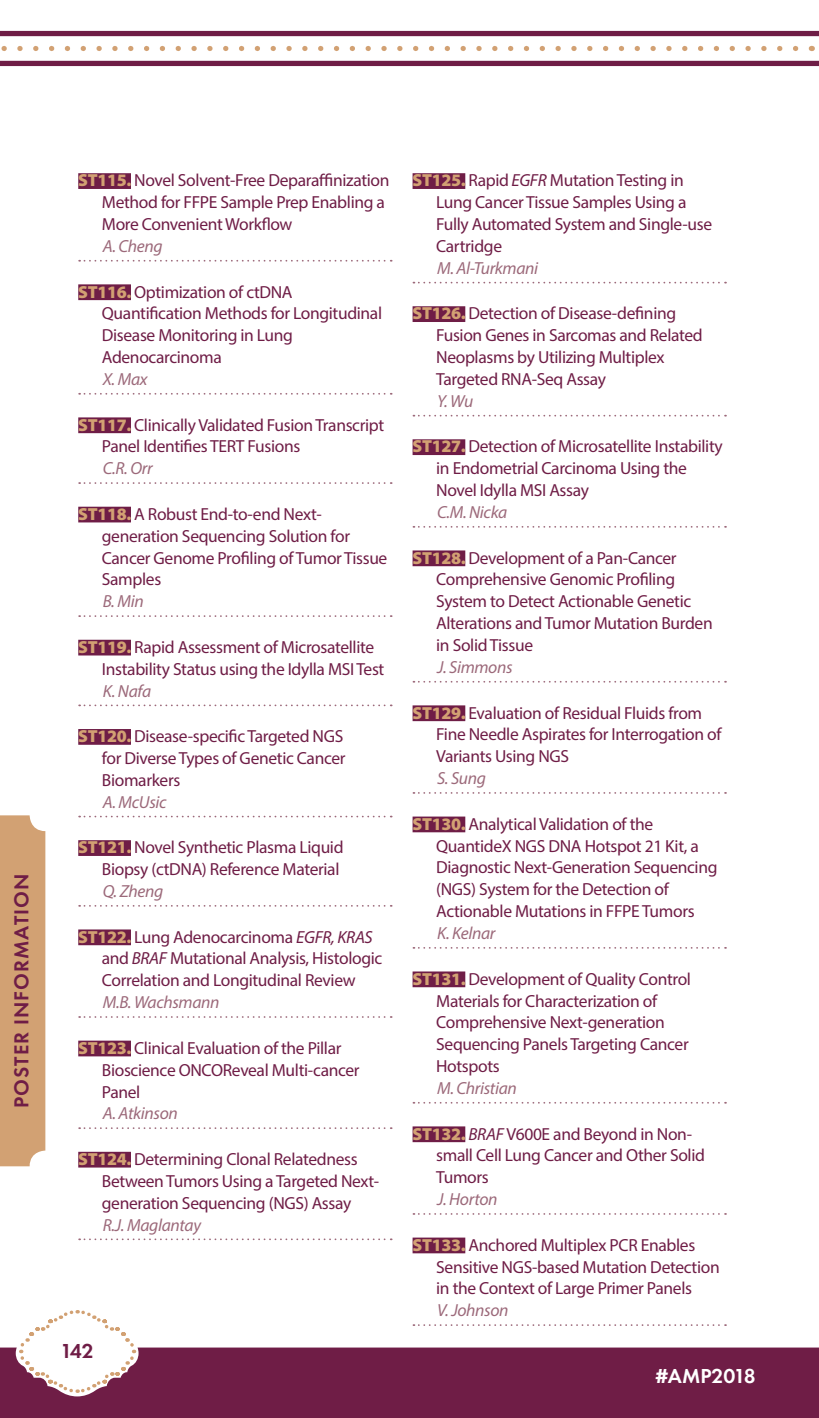
<style>
.page{position:relative;width:819px;height:1418px;background:#fff}
.page>*{position:absolute;margin:0;border:0;box-sizing:border-box;transform-origin:0 0}
.Tab_Text{font:600 21px "Futura PT";letter-spacing:.05em;color:#6f1d46}
.t1{font:600 21px "Futura PT";color:#fff}
.Poster_List_with_GRE{font:17.5px/21.9px "Myriad Pro";letter-spacing:-.02em;color:#6f1d46}
.Poster_Name{font:italic 17.5px "Myriad Pro";letter-spacing:-.02em;color:#9c697a}
.s1{font-weight:900;color:#d2a173}
.s2{font-style:italic}
</style>
<div class="page">
<div style="left:78px;top:173px;width:53px;height:16px;background:#6f1d46"></div>
<svg style="left:79px;top:260px;width:313px;height:2px"></svg>
<div style="left:78px;top:284px;width:53px;height:16px;background:#6f1d46"></div>
<svg style="left:79px;top:393px;width:313px;height:2px"></svg>
<div style="left:78px;top:417px;width:53px;height:16px;background:#6f1d46"></div>
<svg style="left:79px;top:482px;width:313px;height:2px"></svg>
<div style="left:78px;top:507px;width:53px;height:15px;background:#6f1d46"></div>
<svg style="left:79px;top:615px;width:313px;height:2px"></svg>
<div style="left:78px;top:640px;width:53px;height:15px;background:#6f1d46"></div>
<svg style="left:79px;top:704px;width:313px;height:2px"></svg>
<div style="left:78px;top:729px;width:53px;height:16px;background:#6f1d46"></div>
<svg style="left:79px;top:815px;width:313px;height:2px"></svg>
<div style="left:78px;top:840px;width:53px;height:16px;background:#6f1d46"></div>
<svg style="left:79px;top:905px;width:313px;height:1px"></svg>
<div style="left:78px;top:929px;width:53px;height:16px;background:#6f1d46"></div>
<svg style="left:79px;top:1016px;width:313px;height:2px"></svg>
<div style="left:78px;top:1040px;width:53px;height:16px;background:#6f1d46"></div>
<svg style="left:79px;top:1127px;width:313px;height:2px"></svg>
<div style="left:78px;top:1151px;width:53px;height:16px;background:#6f1d46"></div>
<svg style="left:79px;top:1238px;width:313px;height:2px"></svg>
<div style="left:413px;top:173px;width:52px;height:16px;background:#6f1d46"></div>
<svg style="left:413px;top:282px;width:313px;height:1px"></svg>
<div style="left:413px;top:306px;width:52px;height:16px;background:#6f1d46"></div>
<svg style="left:413px;top:415px;width:313px;height:1px"></svg>
<div style="left:413px;top:439px;width:52px;height:16px;background:#6f1d46"></div>
<svg style="left:413px;top:526px;width:313px;height:2px"></svg>
<div style="left:413px;top:550px;width:52px;height:16px;background:#6f1d46"></div>
<svg style="left:413px;top:681px;width:313px;height:1px"></svg>
<div style="left:413px;top:705px;width:52px;height:16px;background:#6f1d46"></div>
<svg style="left:413px;top:792px;width:313px;height:2px"></svg>
<div style="left:413px;top:816px;width:52px;height:16px;background:#6f1d46"></div>
<svg style="left:413px;top:947px;width:313px;height:1px"></svg>
<div style="left:413px;top:971px;width:52px;height:16px;background:#6f1d46"></div>
<svg style="left:413px;top:1102px;width:313px;height:1px"></svg>
<div style="left:413px;top:1126px;width:52px;height:16px;background:#6f1d46"></div>
<svg style="left:413px;top:1213px;width:313px;height:1px"></svg>
<div style="left:413px;top:1237px;width:52px;height:16px;background:#6f1d46"></div>
<svg style="left:413px;top:1324px;width:313px;height:2px"></svg>
<div style="left:0;top:815px;width:45px;height:351px;background:#d2a173"></div>
<div style="left:0;top:1347px;width:819px;height:71px;background:#6f1d46"></div>
<svg style="left:17px;top:1310px;width:120px;height:84px"></svg>
<svg style="left:1px;top:46px;width:795px;height:5px"></svg>
<div style="left:0;top:31px;width:819px;height:5px;background:#6f1d46"></div>
<div style="left:0;top:61px;width:819px;height:5px;background:#6f1d46"></div>
<p class="Tab_Text" style="left:8px;top:1108px;width:236px;rotate:-90deg">POSTER INFORMATION</p>
<p class="Poster_List_with_GRE" style="left:102px;top:169px;width:289px;text-indent:-24px"><span class="s1">ST115.</span> Novel Solvent-Free Deparaffinization<br>Method for FFPE Sample Prep Enabling a<br>More Convenient Workflow</p>
<p class="Poster_Name" style="left:103px;top:235px;width:61px">A. Cheng</p>
<p class="Poster_List_with_GRE" style="left:102px;top:280px;width:282px;text-indent:-24px"><span class="s1">ST116.</span> Optimization of ctDNA<br>Quantification Methods for Longitudinal<br>Disease Monitoring in Lung<br>Adenocarcinoma</p>
<p class="Poster_Name" style="left:103px;top:368px;width:46px">X. Max</p>
<p class="Poster_List_with_GRE" style="left:102px;top:413px;width:284px;text-indent:-24px"><span class="s1">ST117.</span> Clinically Validated Fusion Transcript<br>Panel Identifies TERT Fusions</p>
<p class="Poster_Name" style="left:103px;top:457px;width:51px">C.R. Orr</p>
<p class="Poster_List_with_GRE" style="left:102px;top:503px;width:287px;text-indent:-24px"><span class="s1">ST118.</span> A Robust End-to-end Next&shy;generation Sequencing Solution for<br>Cancer Genome Profiling of Tumor Tissue<br>Samples</p>
<p class="Poster_Name" style="left:103px;top:590px;width:43px">B. Min</p>
<p class="Poster_List_with_GRE" style="left:102px;top:636px;width:284px;text-indent:-24px"><span class="s1">ST119.</span> Rapid Assessment of Microsatellite<br>Instability Status using the Idylla MSI Test</p>
<p class="Poster_Name" style="left:103px;top:680px;width:50px">K. Nafa</p>
<p class="Poster_List_with_GRE" style="left:102px;top:725px;width:245px;text-indent:-24px"><span class="s1">ST120.</span> Disease-specific Targeted NGS for Diverse Types of Genetic Cancer<br>Biomarkers</p>
<p class="Poster_Name" style="left:103px;top:791px;width:65px">A. McUsic</p>
<p class="Poster_List_with_GRE" style="left:78px;top:836px;width:267px;text-align:right"><span class="s1">ST121.</span> Novel Synthetic Plasma Liquid<br>Biopsy (ctDNA) Reference Material</p>
<p class="Poster_Name" style="left:103px;top:880px;width:62px">Q. Zheng</p>
<p class="Poster_List_with_GRE" style="left:102px;top:925px;width:282px;text-indent:-24px"><span class="s1">ST122.</span> Lung Adenocarcinoma <span class="s2">EGFR, KRAS </span>and <span class="s2">BRAF</span> Mutational Analysis, Histologic<br>Correlation and Longitudinal Review</p>
<p class="Poster_Name" style="left:103px;top:991px;width:118px">M.B. Wachsmann</p>
<p class="Poster_List_with_GRE" style="left:102px;top:1036px;width:259px;text-indent:-24px"><span class="s1">ST123.</span> Clinical Evaluation of the Pillar<br>Bioscience ONCOReveal Multi-cancer<br>Panel</p>
<p class="Poster_Name" style="left:103px;top:1102px;width:77px">A. Atkinson</p>
<p class="Poster_List_with_GRE" style="left:102px;top:1147px;width:279px;text-indent:-24px"><span class="s1">ST124.</span> Determining Clonal Relatedness<br>Between Tumors Using a Targeted Next&shy;generation Sequencing (NGS) Assay</p>
<p class="Poster_Name" style="left:103px;top:1213px;width:100px">R.J. Maglantay</p>
<p class="Tab_Text" style="left:61px;top:1338px;width:35px">142</p>
<p class="Poster_List_with_GRE" style="left:436px;top:169px;width:277px;text-indent:-24px"><span class="s1">ST125.</span> Rapid <span class="s2">EGFR</span> Mutation Testing in<br>Lung Cancer Tissue Samples Using a<br>Fully Automated System and Single-use<br>Cartridge</p>
<p class="Poster_Name" style="left:437px;top:257px;width:103px">M. Al-Turkmani</p>
<p class="Poster_List_with_GRE" style="left:436px;top:302px;width:268px;text-indent:-24px"><span class="s1">ST126.</span> Detection of Disease-defining Fusion Genes in Sarcomas and Related Neoplasms by Utilizing Multiplex Targeted RNA-Seq Assay</p>
<p class="Poster_Name" style="left:437px;top:390px;width:38px">Y. Wu</p>
<p class="Poster_List_with_GRE" style="left:436px;top:435px;width:288px;text-indent:-24px"><span class="s1">ST127.</span> Detection of Microsatellite Instability in Endometrial Carcinoma Using the<br>Novel Idylla MSI Assay</p>
<p class="Poster_Name" style="left:437px;top:501px;width:72px">C.M. Nicka</p>
<p class="Poster_List_with_GRE" style="left:436px;top:546px;width:278px;text-indent:-24px"><span class="s1">ST128.</span> Development of a Pan-Cancer<br>Comprehensive Genomic Profiling<br>System to Detect Actionable Genetic<br>Alterations and Tumor Mutation Burden in Solid Tissue</p>
<p class="Poster_Name" style="left:437px;top:656px;width:77px">J. Simmons</p>
<p class="Poster_List_with_GRE" style="left:436px;top:701px;width:287px;text-indent:-24px"><span class="s1">ST129.</span> Evaluation of Residual Fluids from<br>Fine Needle Aspirates for Interrogation of<br>Variants Using NGS</p>
<p class="Poster_Name" style="left:437px;top:767px;width:50px">S. Sung</p>
<p class="Poster_List_with_GRE" style="left:436px;top:812px;width:283px;text-indent:-24px"><span class="s1">ST130.</span> Analytical Validation of the QuantideX NGS DNA Hotspot 21 Kit, a Diagnostic Next-Generation Sequencing (NGS) System for the Detection of Actionable Mutations in FFPE Tumors</p>
<p class="Poster_Name" style="left:437px;top:922px;width:60px">K. Kelnar</p>
<p class="Poster_List_with_GRE" style="left:436px;top:967px;width:256px;text-indent:-24px"><span class="s1">ST131.</span> Development of Quality Control<br>Materials for Characterization of<br>Comprehensive Next-generation<br>Sequencing Panels Targeting Cancer<br>Hotspots</p>
<p class="Poster_Name" style="left:437px;top:1077px;width:81px">M. Christian</p>
<p class="Poster_List_with_GRE" style="left:436px;top:1122px;width:270px;text-indent:-24px"><span class="s1">ST132.</span> <span class="s2">BRAF</span> V600E and Beyond in Non&shy;small Cell Lung Cancer and Other Solid<br>Tumors</p>
<p class="Poster_Name" style="left:437px;top:1188px;width:62px">J. Horton</p>
<p class="Poster_List_with_GRE" style="left:436px;top:1233px;width:285px;text-indent:-24px"><span class="s1">ST133.</span> Anchored Multiplex PCR Enables<br>Sensitive NGS-based Mutation Detection in the Context of Large Primer Panels</p>
<p class="Poster_Name" style="left:437px;top:1299px;width:73px">V. Johnson</p>
<p class="t1" style="left:655px;top:1363px;width:102px">#AMP2018</p>
</div>
